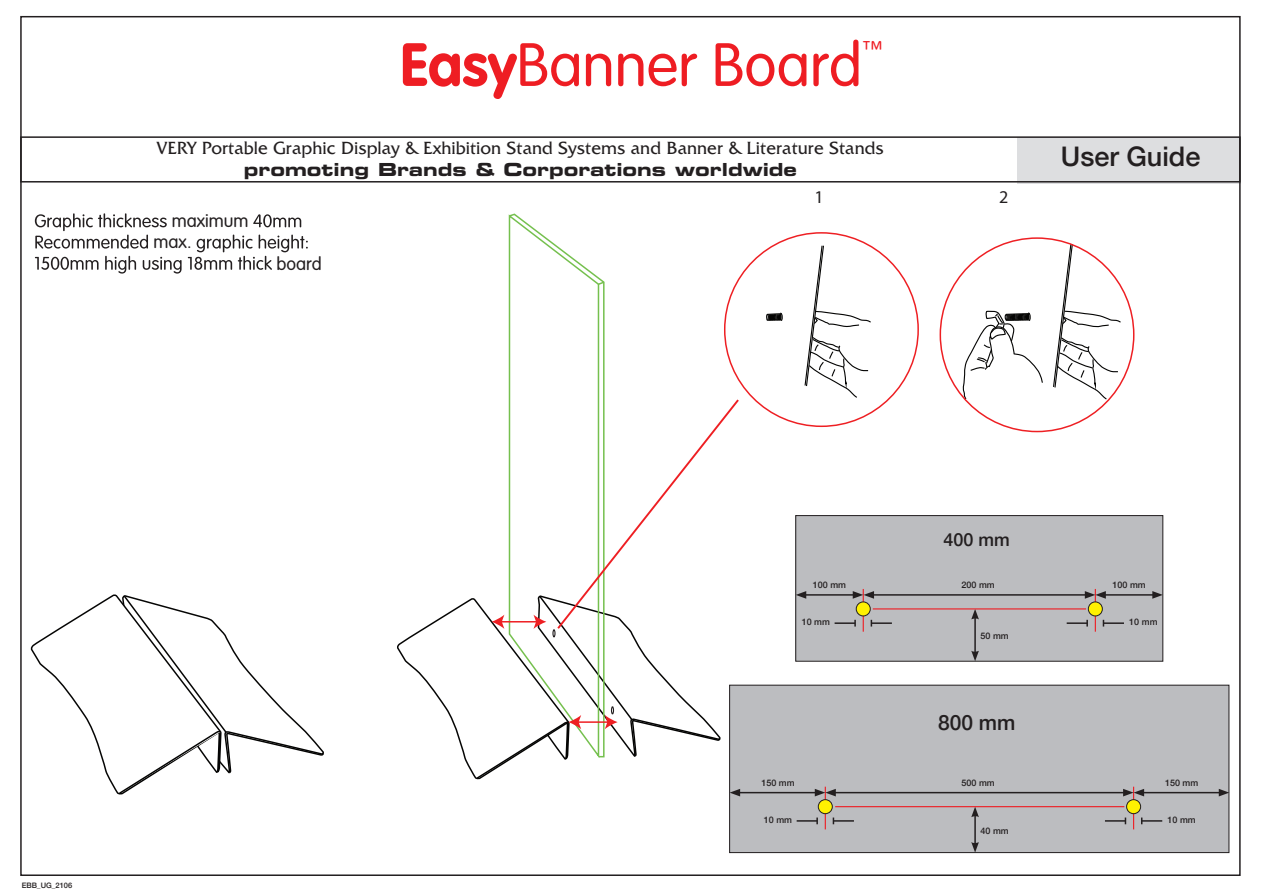
<style>
.page{position:relative;width:1263px;height:893px;background:#fff}
.page>*{position:absolute;margin:0;border:0;box-sizing:border-box;transform-origin:0 0}
.t1{font:300 60px "VAG Rounded";color:#ee1d23}
.t2{font:500 27px "Helvetica Neue";color:#231f20}
.t3{font:500 21px "Helvetica Neue";color:#231f20}
.t4{font:100 21px "VAG Rounded";color:#ee1d23}
.t5{font:18px/21.6px "Friz Quadrata IT Cby BT";color:#231f20;text-align:center}
.t6{font:300 18px/21.1px "VAG Rounded";color:#231f20}
.t7{font:500 18px "Helvetica Neue";color:#231f20}
.t8{font:18px "Myriad Pro";color:#231f20}
.t9{font:500 9px "Helvetica Neue";color:#231f20}
.t10{font:500 7.5px "Helvetica Neue";color:#231f20}
.s1{font-weight:700}
.s2{font-family:"Eurostile Bold Extended Two"}
</style>
<div class="page">
<div style="left:1017px;top:138px;width:224px;height:46px;background:#dddee0"></div>
<div style="left:20px;top:136px;width:1221px;height:47px;border:2px solid #231f20"></div>
<svg style="left:508px;top:213px;width:97px;height:184px"></svg>
<svg style="left:596px;top:280px;width:9px;height:6px"></svg>
<svg style="left:962px;top:310px;width:81px;height:90px"></svg>
<svg style="left:1053px;top:243px;width:68px;height:157px"></svg>
<svg style="left:804px;top:244px;width:68px;height:154px"></svg>
<svg style="left:766px;top:312px;width:17px;height:9px"></svg>
<svg style="left:30px;top:594px;width:294px;height:201px"></svg>
<svg style="left:253px;top:214px;width:48px;height:13px"></svg>
<svg style="left:35px;top:213px;width:132px;height:36px"></svg>
<svg style="left:35px;top:256px;width:147px;height:18px"></svg>
<svg style="left:188px;top:235px;width:120px;height:35px"></svg>
<svg style="left:397px;top:397px;width:344px;height:383px"></svg>
<div style="left:796px;top:516px;width:367px;height:145px;background:#bcbdc0"></div>
<div style="left:795px;top:515px;width:368px;height:147px;border:1px solid #231f20"></div>
<div style="left:730px;top:685px;width:499px;height:168px;background:#bcbdc0"></div>
<div style="left:729px;top:685px;width:500px;height:168px;border:1px solid #231f20"></div>
<hr style="left:871px;top:622px;width:21px;height:2px;background:#231f20">
<hr style="left:833px;top:820px;width:21px;height:2px;background:#231f20">
<hr style="left:1103px;top:622px;width:21px;height:2px;background:#231f20">
<hr style="left:1142px;top:820px;width:20px;height:2px;background:#231f20">
<hr style="left:834px;top:622px;width:21px;height:2px;background:#231f20">
<svg style="left:854px;top:620px;width:2px;height:7px"></svg>
<hr style="left:797px;top:820px;width:20px;height:2px;background:#231f20">
<svg style="left:816px;top:817px;width:2px;height:7px"></svg>
<hr style="left:1067px;top:622px;width:20px;height:2px;background:#231f20">
<svg style="left:1086px;top:620px;width:2px;height:7px"></svg>
<hr style="left:1105px;top:820px;width:20px;height:2px;background:#231f20">
<hr style="left:974px;top:617px;width:2px;height:36px;background:#231f20">
<svg style="left:971px;top:651px;width:8px;height:10px"></svg>
<svg style="left:971px;top:609px;width:8px;height:10px"></svg>
<hr style="left:974px;top:815px;width:2px;height:29px;background:#231f20">
<svg style="left:971px;top:842px;width:8px;height:11px"></svg>
<svg style="left:971px;top:807px;width:8px;height:10px"></svg>
<hr style="left:873px;top:608px;width:213px;height:1px;background:#ee1d23">
<hr style="left:835px;top:806px;width:289px;height:1px;background:#ee1d23">
<hr style="left:863px;top:589px;width:1px;height:43px;background:#ee1d23">
<hr style="left:825px;top:787px;width:1px;height:42px;background:#ee1d23">
<hr style="left:1095px;top:589px;width:1px;height:43px;background:#ee1d23">
<hr style="left:1133px;top:787px;width:1px;height:42px;background:#ee1d23">
<div style="left:856px;top:602px;width:14px;height:14px;background:#fff101;border-radius:50%"></div>
<div style="left:856px;top:601px;width:15px;height:15px;border:1px solid #231f20;border-radius:50%"></div>
<div style="left:818px;top:800px;width:14px;height:14px;background:#fff101;border-radius:50%"></div>
<div style="left:818px;top:799px;width:15px;height:15px;border:1px solid #231f20;border-radius:50%"></div>
<div style="left:1088px;top:602px;width:14px;height:14px;background:#fff101;border-radius:50%"></div>
<div style="left:1088px;top:601px;width:15px;height:15px;border:1px solid #231f20;border-radius:50%"></div>
<div style="left:1126px;top:800px;width:14px;height:14px;background:#fff101;border-radius:50%"></div>
<div style="left:1126px;top:799px;width:15px;height:15px;border:1px solid #231f20;border-radius:50%"></div>
<hr style="left:804px;top:594px;width:51px;height:2px;background:#231f20">
<svg style="left:796px;top:591px;width:10px;height:8px"></svg>
<hr style="left:738px;top:792px;width:79px;height:1px;background:#231f20">
<svg style="left:730px;top:789px;width:10px;height:7px"></svg>
<hr style="left:872px;top:594px;width:215px;height:2px;background:#231f20">
<svg style="left:853px;top:591px;width:21px;height:8px"></svg>
<hr style="left:833px;top:792px;width:292px;height:1px;background:#231f20">
<svg style="left:815px;top:789px;width:21px;height:7px"></svg>
<hr style="left:1103px;top:594px;width:52px;height:2px;background:#231f20">
<svg style="left:1085px;top:591px;width:21px;height:8px"></svg>
<svg style="left:1152px;top:591px;width:11px;height:8px"></svg>
<hr style="left:1142px;top:792px;width:79px;height:1px;background:#231f20">
<svg style="left:1123px;top:789px;width:21px;height:7px"></svg>
<svg style="left:1219px;top:789px;width:10px;height:7px"></svg>
<p class="t1" style="left:400px;top:31px;width:464px"><span class="s1">Easy</span>Banner Board</p>
<p class="t4" style="left:862px;top:37px;width:22px">™</p>
<p class="t5" style="left:157px;top:137px;width:728px">VERY Portable Graphic Display &amp; Exhibition Stand Systems and Banner &amp; Literature Stands <span class="s2">promoting Brands &amp; Corporations worldwide</span></p>
<p class="t2" style="left:1061px;top:134px;width:141px">User Guide</p>
<p class="t6" style="left:154px;top:211px;width:96px;text-indent:18px">maximum max.</p>
<p class="t6" style="left:277px;top:253px;width:47px">board</p>
<p class="t8" style="left:814px;top:186px;width:11px">1</p>
<p class="t8" style="left:999px;top:186px;width:11px">2</p>
<p class="t10" style="left:22px;top:879px;width:52px">EBB_UG_2106</p>
<p class="t9" style="left:813px;top:578px;width:35px">100 mm</p>
<p class="t9" style="left:802px;top:615px;width:30px">10 mm</p>
<p class="t9" style="left:761px;top:776px;width:35px">150 mm</p>
<p class="t9" style="left:764px;top:812px;width:30px">10 mm</p>
<p class="t7" style="left:943px;top:525px;width:68px">400 mm</p>
<p class="t9" style="left:961px;top:578px;width:35px">200 mm</p>
<p class="t9" style="left:981px;top:629px;width:30px">50 mm</p>
<p class="t3" style="left:938px;top:705px;width:79px">800 mm</p>
<p class="t9" style="left:961px;top:776px;width:35px">500 mm</p>
<p class="t9" style="left:981px;top:824px;width:30px">40 mm</p>
<p class="t9" style="left:1112px;top:578px;width:35px">100 mm</p>
<p class="t9" style="left:1129px;top:615px;width:30px">10 mm</p>
<p class="t9" style="left:1165px;top:776px;width:35px">150 mm</p>
<p class="t9" style="left:1167px;top:812px;width:30px">10 mm</p>
</div>
